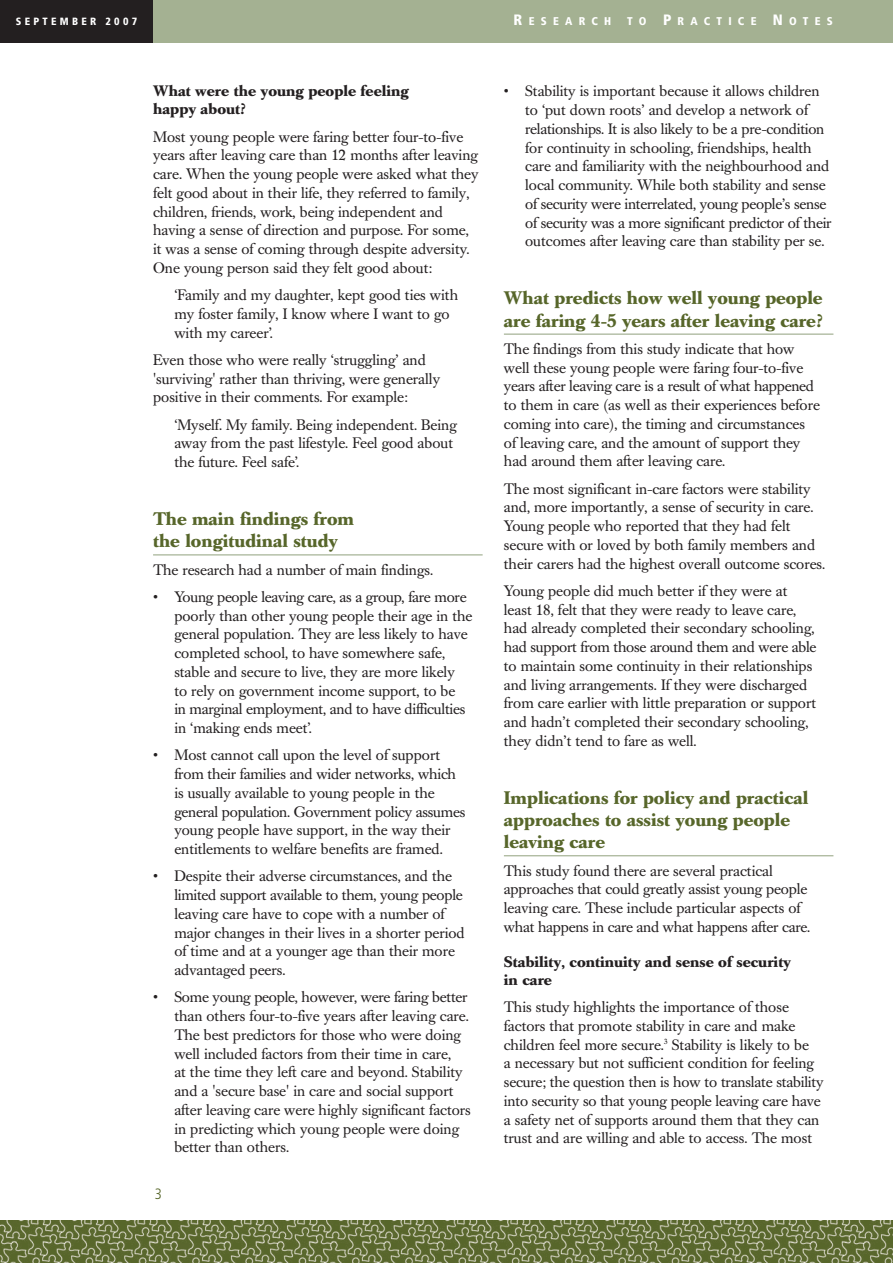
<style>
.page{position:relative;width:893px;height:1263px;background:#fff}
.page>*{position:absolute;margin:0;border:0;box-sizing:border-box;transform-origin:0 0}
.t1{font:700 18px/22.2px "Caslon Book BE";color:#57662a}
.t2{font:15px/18.8px "Caslon Book BE";color:#231f20}
.t3{font:700 15px/18px "Caslon Book BE";color:#231f20}
.t4{font:300 condensed 15px "Frutiger";color:#57662a}
.t5{font:900 condensed 11.25px "Frutiger";letter-spacing:.555em;color:#fff}
.t6{font:900 condensed 10.5px "Frutiger";letter-spacing:.31em;color:#fff}
.s1{font-size:15px}
</style>
<div class="page">
<hr style="left:153px;top:554px;width:330px;height:1px;background:#91a17d">
<hr style="left:504px;top:334px;width:329px;height:1px;background:#91a17d">
<hr style="left:504px;top:855px;width:329px;height:1px;background:#91a17d">
<div style="left:0;top:0;width:153px;height:43px;background:#231f20"></div>
<img style="left:0;top:1220px;width:893px;height:43px">
<div style="left:153px;top:0;width:740px;height:43px;background:#a4b192"></div>
<p class="t6" style="left:16px;top:17px;width:123px">SEPTEMBER 2007</p>
<p class="t5" style="left:514px;top:17px;width:99px"><span class="s1">R</span>ESEARCH</p>
<p class="t5" style="left:627px;top:17px;width:207px">TO <span class="s1">P</span>RACTICE <span class="s1">N</span>OTES</p>
<p class="t3" style="left:153px;top:84px;width:257px">What were the young people feeling happy about?</p>
<p class="t2" style="left:153px;top:129px;width:327px">Most young people were faring better four-to-five years after leaving care than 12 months after leaving care. When the young people were asked what they felt good about in their life, they referred to family, children, friends, work, being independent and having a sense of direction and purpose. For some, it was a sense of coming through despite adversity.<br>One young person said they felt good about:</p>
<p class="t2" style="left:174px;top:287px;width:285px">‘Family and my daughter, kept good ties with my foster family, I know where I want to go with my career’.</p>
<p class="t2" style="left:153px;top:352px;width:289px">Even those who were really ‘struggling’ and 'surviving' rather than thriving, were generally positive in their comments. For example:</p>
<p class="t2" style="left:174px;top:417px;width:284px">‘Myself. My family. Being independent. Being away from the past lifestyle. Feel good about the future. Feel safe’.</p>
<p class="t1" style="left:153px;top:510px;width:203px">The main findings from the longitudinal study</p>
<p class="t2" style="left:153px;top:562px;width:282px">The research had a number of main findings.</p>
<p class="t2" style="left:174px;top:589px;width:300px;text-indent:-21px">• Young people leaving care, as a group, fare more poorly than other young people their age in the general population. They are less likely to have completed school, to have somewhere safe, stable and secure to live, they are more likely<br>to rely on government income support, to be<br>in marginal employment, and to have difficulties in ‘making ends meet’.</p>
<p class="t2" style="left:174px;top:747px;width:293px;text-indent:-21px">• Most cannot call upon the level of support from their families and wider networks, which is usually available to young people in the general population. Government policy assumes young people have support, in the way their entitlements to welfare benefits are framed.</p>
<p class="t2" style="left:174px;top:868px;width:292px;text-indent:-21px">• Despite their adverse circumstances, and the limited support available to them, young people leaving care have to cope with a number of major changes in their lives in a shorter period of time and at a younger age than their more advantaged peers.</p>
<p class="t2" style="left:174px;top:989px;width:298px;text-indent:-21px">• Some young people, however, were faring better than others four-to-five years after leaving care.<br>The best predictors for those who were doing well included factors from their time in care,<br>at the time they left care and beyond. Stability and a 'secure base' in care and social support after leaving care were highly significant factors in predicting which young people were doing better than others.</p>
<p class="t4" style="left:155px;top:1187px;width:9px">3</p>
<p class="t2" style="left:525px;top:83px;width:308px;text-indent:-21px">• Stability is important because it allows children to ‘put down roots’ and develop a network of relationships. It is also likely to be a pre-condition for continuity in schooling, friendships, health care and familiarity with the neighbourhood and local community. While both stability and sense of security were interrelated, young people’s sense of security was a more significant predictor of their outcomes after leaving care than stability per se.</p>
<p class="t1" style="left:504px;top:289px;width:320px">What predicts how well young people are faring 4-5 years after leaving care?</p>
<p class="t2" style="left:504px;top:341px;width:317px">The findings from this study indicate that how well these young people were faring four-to-five years after leaving care is a result of what happened to them in care (as well as their experiences before coming into care), the timing and circumstances of leaving care, and the amount of support they had around them after leaving care.</p>
<p class="t2" style="left:504px;top:481px;width:323px">The most significant in-care factors were stability and, more importantly, a sense of security in care.<br>Young people who reported that they had felt secure with or loved by both family members and their carers had the highest overall outcome scores.</p>
<p class="t2" style="left:504px;top:583px;width:314px">Young people did much better if they were at least 18, felt that they were ready to leave care, had already completed their secondary schooling, had support from those around them and were able to maintain some continuity in their relationships and living arrangements. If they were discharged from care earlier with little preparation or support and hadn’t completed their secondary schooling, they didn’t tend to fare as well.</p>
<p class="t1" style="left:504px;top:788px;width:306px">Implications for policy and practical approaches to assist young people leaving care</p>
<p class="t2" style="left:504px;top:862px;width:308px">This study found there are several practical approaches that could greatly assist young people leaving care. These include particular aspects of what happens in care and what happens after care.</p>
<p class="t3" style="left:504px;top:954px;width:289px">Stability, continuity and sense of security in care</p>
<p class="t2" style="left:504px;top:999px;width:321px">This study highlights the importance of those factors that promote stability in care and make children feel more secure.<sup>3</sup> Stability is likely to be<br>a necessary but not sufficient condition for feeling secure; the question then is how to translate stability into security so that young people leaving care have a safety net of supports around them that they can trust and are willing and able to access. The most</p>
</div>
